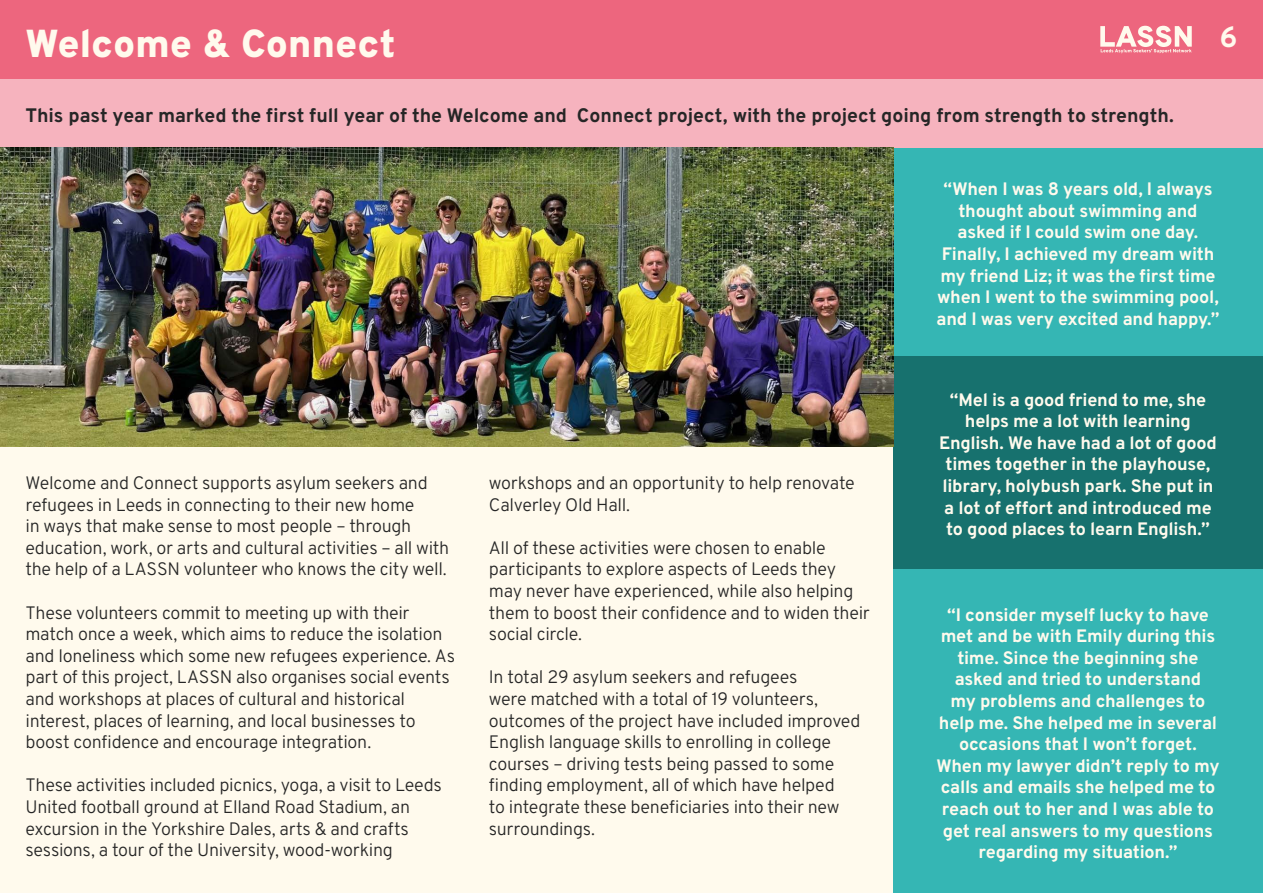
<style>
.page{position:relative;width:1263px;height:893px;background:#fffaed}
.page>*{position:absolute;margin:0;border:0;box-sizing:border-box;transform-origin:0 0}
.t1{font:900 39px "Overpass";letter-spacing:-.005em;color:#fffaed}
.t2{font:700 29.4px "Overpass";color:#fffaed}
.t3{font:700 19.5px "Overpass";letter-spacing:-.005em;color:#262626}
.t4{font:300 18px/21.6px "Overpass";letter-spacing:-.015em;color:#262626}
.t5{font:700 18px/21.6px "Overpass";letter-spacing:-.015em;color:#fffaed;text-align:center}
</style>
<div class="page">
<div style="left:0;top:0;width:1263px;height:79px;background:#ed667e"></div>
<svg style="left:1100px;top:26px;width:92px;height:27px"></svg>
<div style="left:893px;top:147px;width:370px;height:210px;background:#35b6b4"></div>
<div style="left:893px;top:569px;width:370px;height:324px;background:#35b6b4"></div>
<div style="left:893px;top:356px;width:370px;height:213px;background:#17716e"></div>
<div style="left:0;top:79px;width:1263px;height:68px;background:#f6b3be"></div>
<img style="left:0;top:147px;width:893px;height:299px">
<h1 class="t1" style="left:26px;top:12px;width:371px">Welcome &amp; Connect</h1>
<p class="t3" style="left:26px;top:99px;width:1150px">This past year marked the first full year of the Welcome and Connect project, with the project going from strength to strength.</p>
<h2 class="t2" style="left:1219px;top:13px;width:20px">6</h2>
<p class="t4" style="left:26px;top:471px;width:425px">Welcome and Connect supports asylum seekers and refugees in Leeds in connecting to their new home<br>in ways that make sense to most people – through education, work, or arts and cultural activities – all with the help of a LASSN volunteer who knows the city well.</p>
<p class="t4" style="left:26px;top:601px;width:431px">These volunteers commit to meeting up with their match once a week, which aims to reduce the isolation and loneliness which some new refugees experience. As part of this project, LASSN also organises social events and workshops at places of cultural and historical interest, places of learning, and local businesses to boost confidence and encourage integration.</p>
<p class="t4" style="left:26px;top:774px;width:418px">These activities included picnics, yoga, a visit to Leeds United football ground at Elland Road Stadium, an excursion in the Yorkshire Dales, arts &amp; and crafts sessions, a tour of the University, wood-working</p>
<p class="t4" style="left:489px;top:471px;width:367px">workshops and an opportunity to help renovate<br>Calverley Old Hall.</p>
<p class="t4" style="left:489px;top:536px;width:382px">All of these activities were chosen to enable participants to explore aspects of Leeds they may never have experienced, while also helping them to boost their confidence and to widen their social circle.</p>
<p class="t4" style="left:489px;top:666px;width:373px">In total 29 asylum seekers and refugees<br>were matched with a total of 19 volunteers, outcomes of the project have included improved English language skills to enrolling in college courses – driving tests being passed to some finding employment, all of which have helped<br>to integrate these beneficiaries into their new surroundings.</p>
<p class="t5" style="left:936px;top:177px;width:284px">“When I was 8 years old, I always thought about swimming and asked if I could swim one day.<br>Finally, I achieved my dream with my friend Liz; it was the first time when I went to the swimming pool, and I was very excited and happy.”</p>
<p class="t5" style="left:939px;top:388px;width:279px">“Mel is a good friend to me, she helps me a lot with learning<br>English. We have had a lot of good times together in the playhouse, library, holybush park. She put in a lot of effort and introduced me to good places to learn English.”</p>
<p class="t5" style="left:936px;top:603px;width:285px">“I consider myself lucky to have met and be with Emily during this time. Since the beginning she asked and tried to understand<br>my problems and challenges to help me. She helped me in several occasions that I won’t forget.<br>When my lawyer didn’t reply to my calls and emails she helped me to reach out to her and I was able to get real answers to my questions regarding my situation.”</p>
</div>
